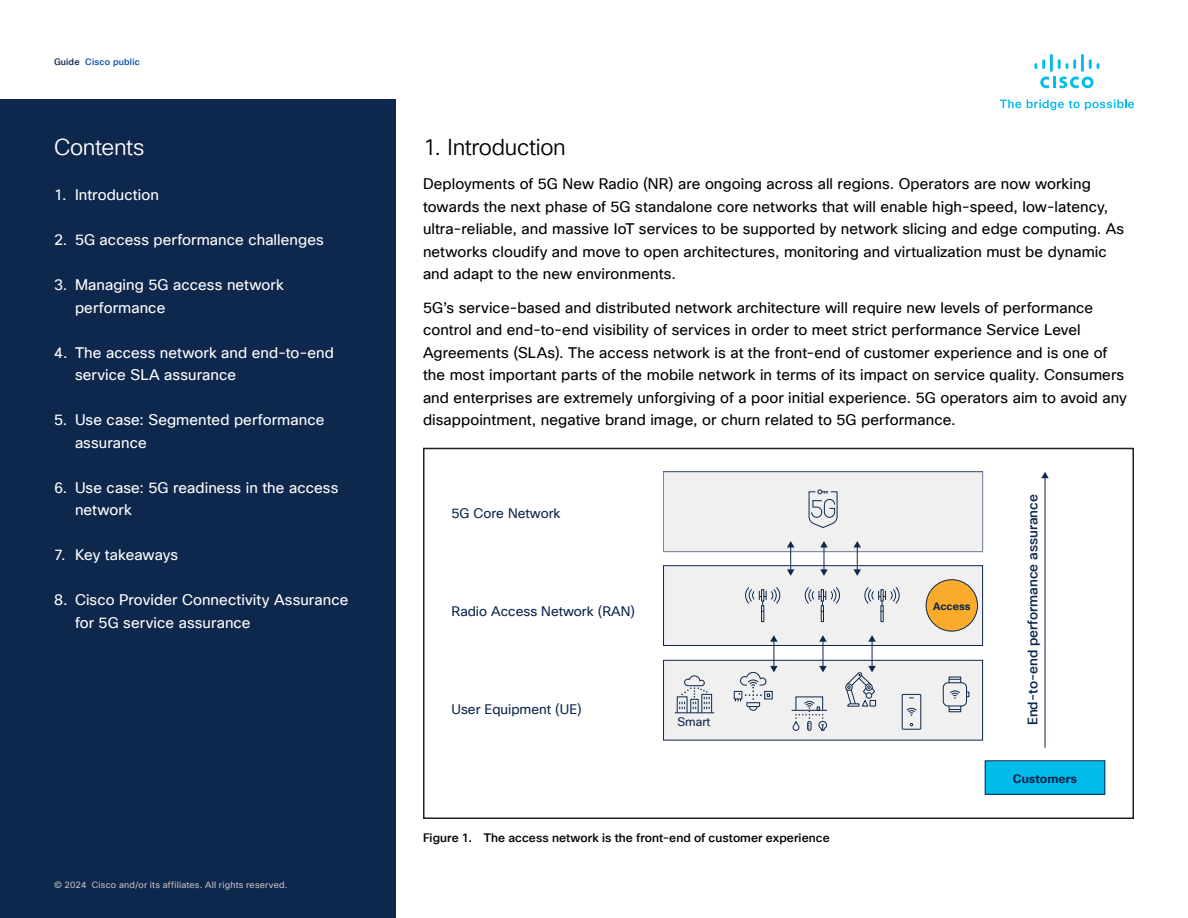
<style>
.page{position:relative;width:1188px;height:918px;background:#fff}
.page>*{position:absolute;margin:0;border:0;box-sizing:border-box;transform-origin:0 0}
.Body_Title_Black{font:22.5px "Cisco Sans TT Light";letter-spacing:-.015em;color:#000}
.t1{font:22.5px "Cisco Sans TT Light";letter-spacing:-.02em;color:#fff}
.Body{font:15px/22.5px "Cisco Sans TT";letter-spacing:.005em;color:#000}
.t2{font:15px/22.5px "Cisco Sans TT";letter-spacing:.005em;color:#fff}
.t3{font:13.5px "Cisco Sans TT";color:#0d274d}
.t4{font:500 13.5px "Cisco Sans TT";color:#0d274d}
.Figure_caption{font:500 12px "Cisco Sans TT";letter-spacing:.005em;color:#040503}
.t5{font:700 12px "Cisco Sans TT";color:#0d274d}
.t6{font:12px "Cisco Sans TT";color:#0d274d}
.t7{font:700 10.5px "Cisco Sans TT";color:#0d274d}
.t8{font:9px "Cisco Sans TT";letter-spacing:.025em;color:#c1c1c1}
.t9{font:500 9px "Cisco Sans TT";letter-spacing:.02em;color:#0051af}
.s1{color:#0d274d}
</style>
<div class="page">
<svg style="left:1000px;top:100px;width:21px;height:8px"></svg>
<svg style="left:1027px;top:100px;width:107px;height:10px"></svg>
<svg style="left:1040px;top:77px;width:54px;height:11px"></svg>
<svg style="left:1089px;top:59px;width:10px;height:10px"></svg>
<hr style="left:1081px;top:54px;width:3px;height:18px;background:#01bcec">
<svg style="left:1058px;top:59px;width:18px;height:10px"></svg>
<hr style="left:1050px;top:54px;width:3px;height:18px;background:#01bcec">
<svg style="left:1034px;top:59px;width:11px;height:10px"></svg>
<div style="left:0;top:99px;width:396px;height:819px;background:#0d274d"></div>
<div style="left:985px;top:761px;width:120px;height:33px;background:#00bceb"></div>
<div style="left:985px;top:760px;width:120px;height:35px;border:1px solid #0d274d"></div>
<div style="left:664px;top:472px;width:319px;height:80px;background:#f0f0f0"></div>
<div style="left:664px;top:566px;width:319px;height:79px;background:#f0f0f0"></div>
<div style="left:664px;top:660px;width:319px;height:80px;background:#f0f0f0"></div>
<div style="left:663px;top:565px;width:320px;height:81px;border:1px solid #0d274d"></div>
<div style="left:663px;top:660px;width:320px;height:81px;border:1px solid #0d274d"></div>
<hr style="left:1045px;top:477px;width:1px;height:271px;background:#0d274d">
<svg style="left:1041px;top:472px;width:8px;height:6px"></svg>
<svg style="left:820px;top:541px;width:8px;height:35px"></svg>
<svg style="left:854px;top:541px;width:7px;height:35px"></svg>
<svg style="left:787px;top:541px;width:7px;height:35px"></svg>
<svg style="left:819px;top:635px;width:8px;height:37px"></svg>
<div style="left:690px;top:699px;width:9px;height:14px;border:1px solid #0d274d"></div>
<div style="left:701px;top:694px;width:11px;height:19px;border:1px solid #0d274d"></div>
<hr style="left:675px;top:712px;width:39px;height:1px;background:#0d274d">
<svg style="left:679px;top:675px;width:31px;height:34px"></svg>
<div style="left:734px;top:691px;width:8px;height:8px;border:1px solid #0d274d"></div>
<svg style="left:735px;top:635px;width:43px;height:76px"></svg>
<svg style="left:792px;top:699px;width:35px;height:32px"></svg>
<div style="left:845px;top:684px;width:8px;height:7px;border:1px solid #0d274d;border-radius:50%"></div>
<svg style="left:846px;top:635px;width:30px;height:72px"></svg>
<div style="left:902px;top:694px;width:19px;height:36px;border:1px solid #0d274d"></div>
<svg style="left:906px;top:708px;width:11px;height:8px"></svg>
<div style="left:943px;top:682px;width:24px;height:24px;border:1px solid #0d274d;border-radius:5px"></div>
<div style="left:949px;top:677px;width:12px;height:6px;border:1px solid #0d274d"></div>
<svg style="left:949px;top:679px;width:12px;height:1px"></svg>
<svg style="left:949px;top:709px;width:12px;height:1px"></svg>
<svg style="left:950px;top:690px;width:19px;height:9px"></svg>
<div style="left:761px;top:605px;width:3px;height:17px;border:1px solid #0d274d"></div>
<svg style="left:745px;top:587px;width:36px;height:25px"></svg>
<div style="left:821px;top:605px;width:3px;height:17px;border:1px solid #0d274d"></div>
<svg style="left:804px;top:587px;width:36px;height:25px"></svg>
<svg style="left:864px;top:587px;width:36px;height:25px"></svg>
<div style="left:926px;top:580px;width:52px;height:51px;background:#fbab2c;border-radius:50%"></div>
<div style="left:926px;top:579px;width:52px;height:53px;border:1px solid #0d274d;border-radius:50%"></div>
<svg style="left:808px;top:489px;width:30px;height:39px"></svg>
<div style="left:423px;top:448px;width:711px;height:371px;border:2px solid #231f20"></div>
<p class="t9" style="left:54px;top:56px;width:87px"><span class="s1">Guide</span> Cisco public</p>
<h1 class="t1" style="left:54px;top:133px;width:92px">Contents</h1>
<p class="t2" style="left:54px;top:184px;width:106px">1. Introduction</p>
<p class="t2" style="left:54px;top:229px;width:271px">2. 5G access performance challenges</p>
<p class="t2" style="left:75px;top:274px;width:210px;text-indent:-21px">3. Managing 5G access network performance</p>
<p class="t2" style="left:75px;top:342px;width:260px;text-indent:-21px">4. The access network and end-to-end service SLA assurance</p>
<p class="t2" style="left:75px;top:409px;width:251px;text-indent:-21px">5. Use case: Segmented performance assurance</p>
<p class="t2" style="left:75px;top:477px;width:265px;text-indent:-21px">6. Use case: 5G readiness in the access network</p>
<p class="t2" style="left:54px;top:544px;width:126px">7. Key takeaways</p>
<p class="t2" style="left:75px;top:589px;width:275px;text-indent:-21px">8. Cisco Provider Connectivity Assurance for 5G service assurance</p>
<p class="t8" style="left:54px;top:879px;width:235px">© 2024 Cisco and/or its affiliates. All rights reserved.</p>
<p class="Body_Title_Black" style="left:423px;top:133px;width:144px">1. Introduction</p>
<p class="Body" style="left:423px;top:173px;width:703px">Deployments of 5G New Radio (NR) are ongoing across all regions. Operators are now working towards the next phase of 5G standalone core networks that will enable high-speed, low-latency, ultra-reliable, and massive IoT services to be supported by network slicing and edge computing. As networks cloudify and move to open architectures, monitoring and virtualization must be dynamic and adapt to the new environments.</p>
<p class="Body" style="left:423px;top:297px;width:705px">5G’s service-based and distributed network architecture will require new levels of performance control and end-to-end visibility of services in order to meet strict performance Service Level Agreements (SLAs). The access network is at the front-end of customer experience and is one of the most important parts of the mobile network in terms of its impact on service quality. Consumers and enterprises are extremely unforgiving of a poor initial experience. 5G operators aim to avoid any disappointment, negative brand image, or churn related to 5G performance.</p>
<p class="t3" style="left:452px;top:504px;width:110px">5G Core Network</p>
<p class="t3" style="left:452px;top:602px;width:185px">Radio Access Network (RAN)</p>
<p class="t3" style="left:452px;top:700px;width:132px">User Equipment (UE)</p>
<p class="t6" style="left:677px;top:714px;width:35px">Smart</p>
<p class="Figure_caption" style="left:423px;top:830px;width:408px">Figure 1. The access network is the front-end of customer experience</p>
<p class="t7" style="left:933px;top:599px;width:39px">Access</p>
<p class="t4" style="left:1024px;top:725px;width:233px;rotate:-90deg">End-to-end performance assurance</p>
<p class="t5" style="left:1013px;top:770px;width:66px">Customers</p>
</div>
